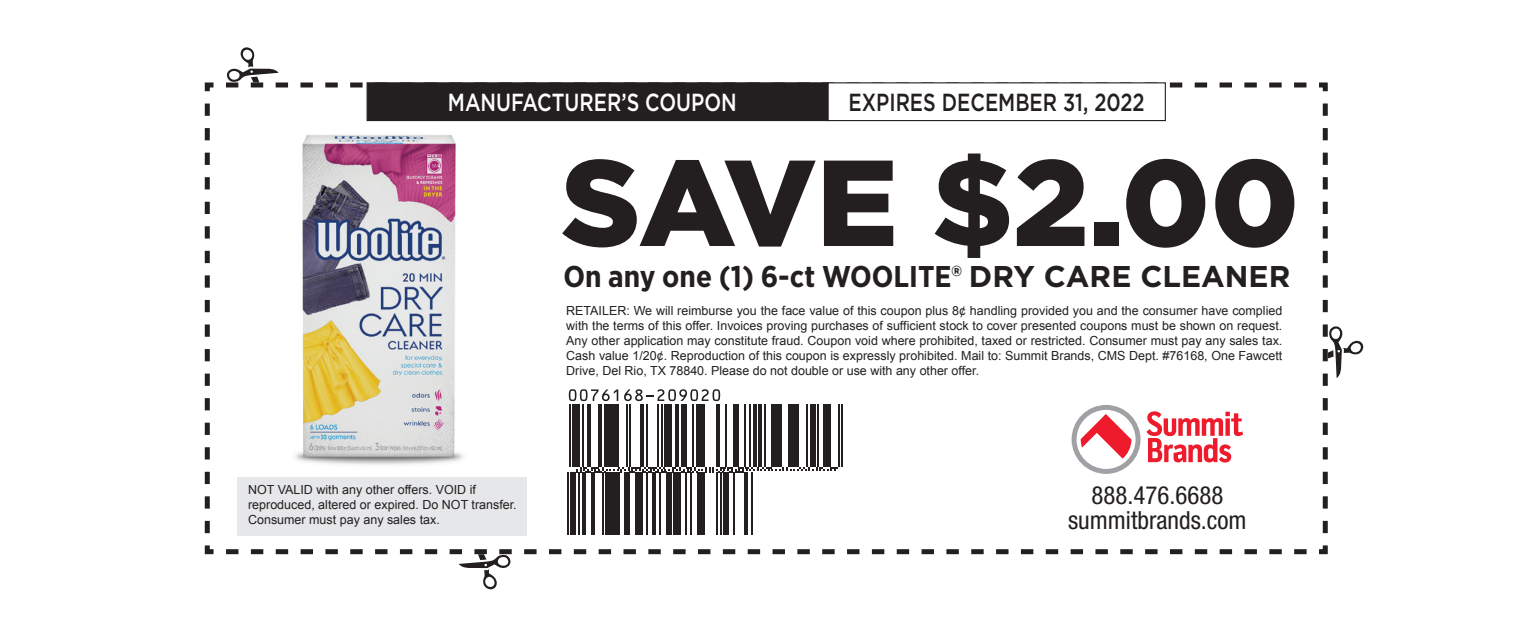
<style>
.page{position:relative;width:1530px;height:630px;background:#fff}
.page>*{position:absolute;margin:0;border:0;box-sizing:border-box;transform-origin:0 0}
.t1{font:900 122px "Gotham";letter-spacing:-.005em;color:#231f20}
.t2{font:700 30px "Gotham Narrow";color:#231f20}
.t3{font:condensed 25px/25px "Helvetica Neue";color:#231f20;text-align:center}
.t4{font:500 24.75px "Gotham";color:#231f20;scale:.8 1}
.t5{font:500 24.75px "Gotham";color:#fff;scale:.8 1}
.t6{font:12.5px/15px "Arial";color:#231f20;text-align:justify}
.s1{font-family:"Gotham"}
</style>
<div class="page">
<img style="left:295px;top:134px;width:168px;height:331px">
<svg style="left:204px;top:82px;width:10px;height:451px"></svg>
<svg style="left:226px;top:47px;width:1102px;height:49px"></svg>
<div style="left:238px;top:477px;width:290px;height:58px;background:#e6e7e9"></div>
<div style="left:367px;top:82px;width:462px;height:39px;background:#231f20;border:1px solid #231f20"></div>
<div style="left:828px;top:82px;width:338px;height:39px;background:#fff;border:1px solid #231f20"></div>
<svg style="left:1319px;top:104px;width:45px;height:451px"></svg>
<svg style="left:204px;top:545px;width:1103px;height:45px"></svg>
<svg style="left:1147px;top:411px;width:96px;height:52px"></svg>
<svg style="left:1072px;top:405px;width:69px;height:69px"></svg>
<hr style="left:569px;top:404px;width:2px;height:63px;background:#231f20">
<div style="left:573px;top:404px;width:7px;height:63px;background:#231f20"></div>
<hr style="left:582px;top:404px;width:1px;height:63px;background:#231f20">
<hr style="left:587px;top:404px;width:4px;height:63px;background:#231f20">
<hr style="left:598px;top:404px;width:4px;height:63px;background:#231f20">
<div style="left:604px;top:404px;width:14px;height:63px;background:#231f20"></div>
<hr style="left:626px;top:404px;width:2px;height:63px;background:#231f20">
<hr style="left:630px;top:404px;width:1px;height:63px;background:#231f20">
<hr style="left:641px;top:404px;width:3px;height:63px;background:#231f20">
<hr style="left:646px;top:404px;width:2px;height:63px;background:#231f20">
<hr style="left:657px;top:404px;width:2px;height:63px;background:#231f20">
<hr style="left:661px;top:404px;width:2px;height:63px;background:#231f20">
<div style="left:665px;top:404px;width:7px;height:63px;background:#231f20"></div>
<hr style="left:676px;top:404px;width:3px;height:63px;background:#231f20">
<div style="left:681px;top:404px;width:6px;height:63px;background:#231f20"></div>
<hr style="left:692px;top:404px;width:2px;height:63px;background:#231f20">
<div style="left:696px;top:404px;width:9px;height:63px;background:#231f20"></div>
<hr style="left:716px;top:404px;width:4px;height:63px;background:#231f20">
<hr style="left:725px;top:404px;width:2px;height:63px;background:#231f20">
<div style="left:733px;top:404px;width:5px;height:63px;background:#231f20"></div>
<hr style="left:744px;top:404px;width:2px;height:63px;background:#231f20">
<hr style="left:749px;top:404px;width:2px;height:63px;background:#231f20">
<hr style="left:753px;top:404px;width:4px;height:63px;background:#231f20">
<hr style="left:759px;top:404px;width:3px;height:63px;background:#231f20">
<hr style="left:764px;top:404px;width:2px;height:63px;background:#231f20">
<div style="left:772px;top:404px;width:10px;height:63px;background:#231f20"></div>
<div style="left:788px;top:404px;width:11px;height:63px;background:#231f20"></div>
<hr style="left:807px;top:404px;width:1px;height:63px;background:#231f20">
<div style="left:810px;top:404px;width:6px;height:63px;background:#231f20"></div>
<hr style="left:818px;top:404px;width:1px;height:63px;background:#231f20">
<div style="left:823px;top:404px;width:7px;height:63px;background:#231f20"></div>
<hr style="left:838px;top:404px;width:2px;height:63px;background:#231f20">
<hr style="left:842px;top:404px;width:1px;height:63px;background:#231f20">
<svg style="left:576px;top:467px;width:262px;height:5px"></svg>
<hr style="left:567px;top:473px;width:2px;height:62px;background:#231f20">
<div style="left:571px;top:473px;width:5px;height:62px;background:#231f20"></div>
<hr style="left:578px;top:473px;width:2px;height:62px;background:#231f20">
<hr style="left:582px;top:473px;width:3px;height:62px;background:#231f20">
<hr style="left:591px;top:473px;width:3px;height:62px;background:#231f20">
<hr style="left:602px;top:473px;width:2px;height:62px;background:#231f20">
<div style="left:606px;top:473px;width:14px;height:62px;background:#231f20"></div>
<div style="left:624px;top:473px;width:5px;height:62px;background:#231f20"></div>
<div style="left:635px;top:473px;width:7px;height:62px;background:#231f20"></div>
<hr style="left:646px;top:473px;width:2px;height:62px;background:#231f20">
<hr style="left:652px;top:473px;width:3px;height:62px;background:#231f20">
<hr style="left:659px;top:473px;width:2px;height:62px;background:#231f20">
<div style="left:667px;top:473px;width:5px;height:62px;background:#231f20"></div>
<div style="left:674px;top:473px;width:7px;height:62px;background:#231f20"></div>
<hr style="left:685px;top:473px;width:2px;height:62px;background:#231f20">
<hr style="left:690px;top:473px;width:2px;height:62px;background:#231f20">
<div style="left:698px;top:473px;width:7px;height:62px;background:#231f20"></div>
<hr style="left:716px;top:473px;width:2px;height:62px;background:#231f20">
<hr style="left:720px;top:473px;width:2px;height:62px;background:#231f20">
<div style="left:724px;top:473px;width:5px;height:62px;background:#231f20"></div>
<hr style="left:733px;top:473px;width:1px;height:62px;background:#231f20">
<hr style="left:744px;top:473px;width:3px;height:62px;background:#231f20">
<hr style="left:751px;top:473px;width:2px;height:62px;background:#231f20">
<svg style="left:569px;top:389px;width:49px;height:12px"></svg>
<svg style="left:624px;top:389px;width:96px;height:12px"></svg>
<h3 class="t5" style="left:448px;top:86px;width:363px">MANUFACTURER’S COUPON</h3>
<h3 class="t4" style="left:849px;top:86px;width:372px">EXPIRES DECEMBER 31, 2022</h3>
<p class="t6" style="left:248px;top:483px;width:270px;text-align:left">NOT VALID with any other offers. VOID if reproduced, altered or expired. Do NOT transfer.<br>Consumer must pay any sales tax.</p>
<h1 class="t1" style="left:561px;top:119px;width:740px">SAVE $2.00</h1>
<h2 class="t2" style="left:563px;top:258px;width:729px">On any one (1) 6-ct WOOLITE® <span class="s1">DRY CARE CLEANER</span></h2>
<p class="t6" style="left:566px;top:303px;width:718px">RETAILER: We will reimburse you the face value of this coupon plus 8¢ handling provided you and the consumer have complied with the terms of this offer. Invoices proving purchases of sufficient stock to cover presented coupons must be shown on request.<br>Any other application may constitute fraud. Coupon void where prohibited, taxed or restricted. Consumer must pay any sales tax.<br>Cash value 1/20¢. Reproduction of this coupon is expressly prohibited. Mail to: Summit Brands, CMS Dept. #76168, One Fawcett Drive, Del Rio, TX 78840. Please do not double or use with any other offer.</p>
<h3 class="t3" style="left:1068px;top:482px;width:180px">888.476.6688 summitbrands.com</h3>
</div>
